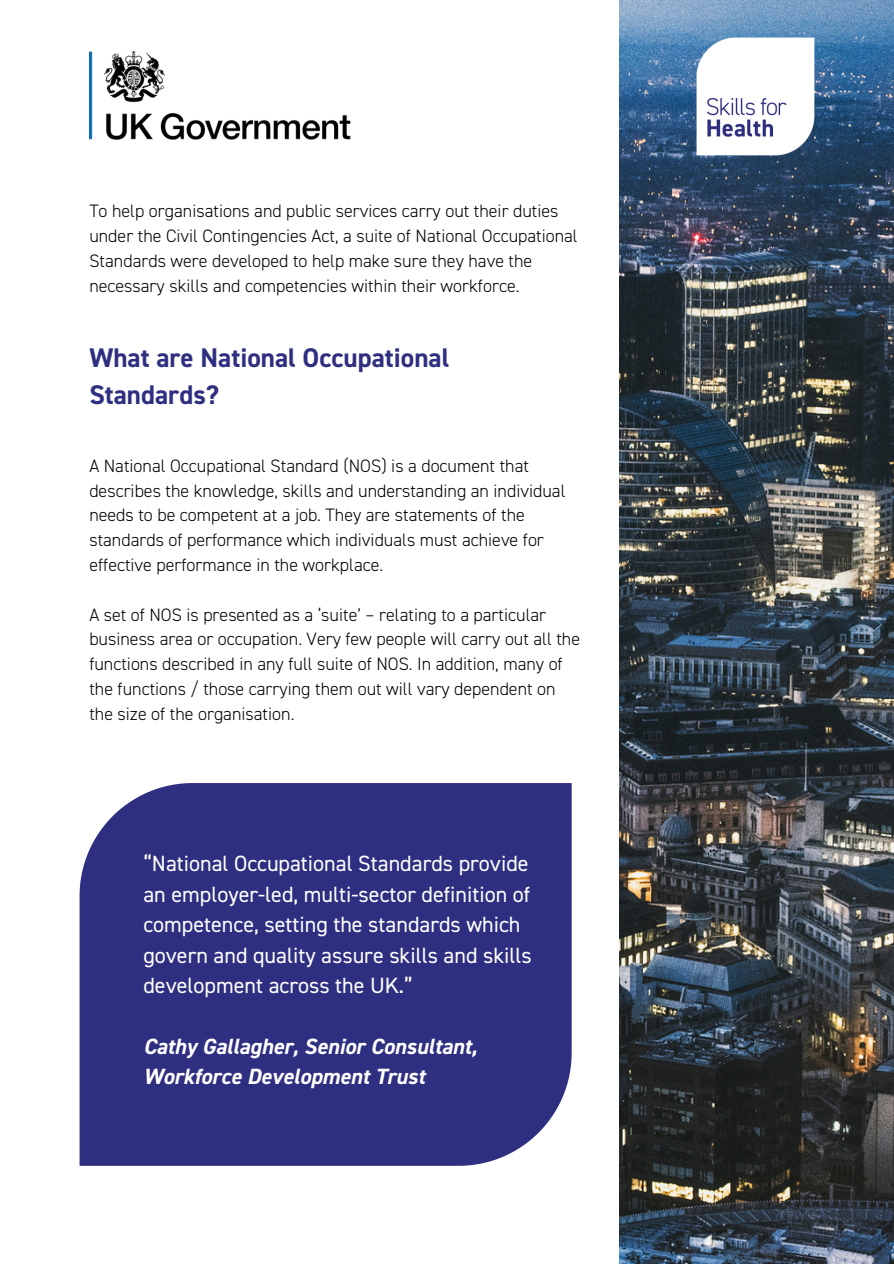
<style>
.page{position:relative;width:894px;height:1264px;background:#fff}
.page>*{position:absolute;margin:0;border:0;box-sizing:border-box;transform-origin:0 0}
.t1{font:700 27px/37.2px "DIN2014";color:#2f2f81}
.t2{font:22.05px/30.3px "DIN2014";color:#fff}
.t3{font:italic 700 22.05px/30.3px "DIN2014";color:#fff}
.t4{font:300 18px/24.8px "DIN2014";color:#000}
</style>
<div class="page">
<img style="left:619px;top:0;width:274px;height:1263px">
<div style="left:79px;top:783px;width:492px;height:382px;background:#2f2f81"></div>
<img style="left:89px;top:51px;width:261px;height:89px">
<img style="left:671px;top:12px;width:168px;height:168px">
<p class="t4" style="left:89px;top:199px;width:490px">To help organisations and public services carry out their duties under the Civil Contingencies Act, a suite of National Occupational Standards were developed to help make sure they have the necessary skills and competencies within their workforce.</p>
<h2 class="t1" style="left:89px;top:340px;width:361px">What are National Occupational<br>Standards?</h2>
<h1 class="t4" style="left:89px;top:454px;width:477px">A National Occupational Standard (NOS) is a document that describes the knowledge, skills and understanding an individual needs to be competent at a job. They are statements of the standards of performance which individuals must achieve for effective performance in the workplace.</h1>
<p class="t4" style="left:89px;top:602px;width:492px">A set of NOS is presented as a ‘suite’ – relating to a particular business area or occupation. Very few people will carry out all the functions described in any full suite of NOS. In addition, many of the functions / those carrying them out will vary dependent on the size of the organisation.</p>
<p class="t2" style="left:143px;top:849px;width:390px">“National Occupational Standards provide an employer-led, multi-sector definition of competence, setting the standards which govern and quality assure skills and skills development across the UK.”</p>
<h3 class="t3" style="left:143px;top:1031px;width:335px">Cathy Gallagher, Senior Consultant,<br>Workforce Development Trust</h3>
</div>
